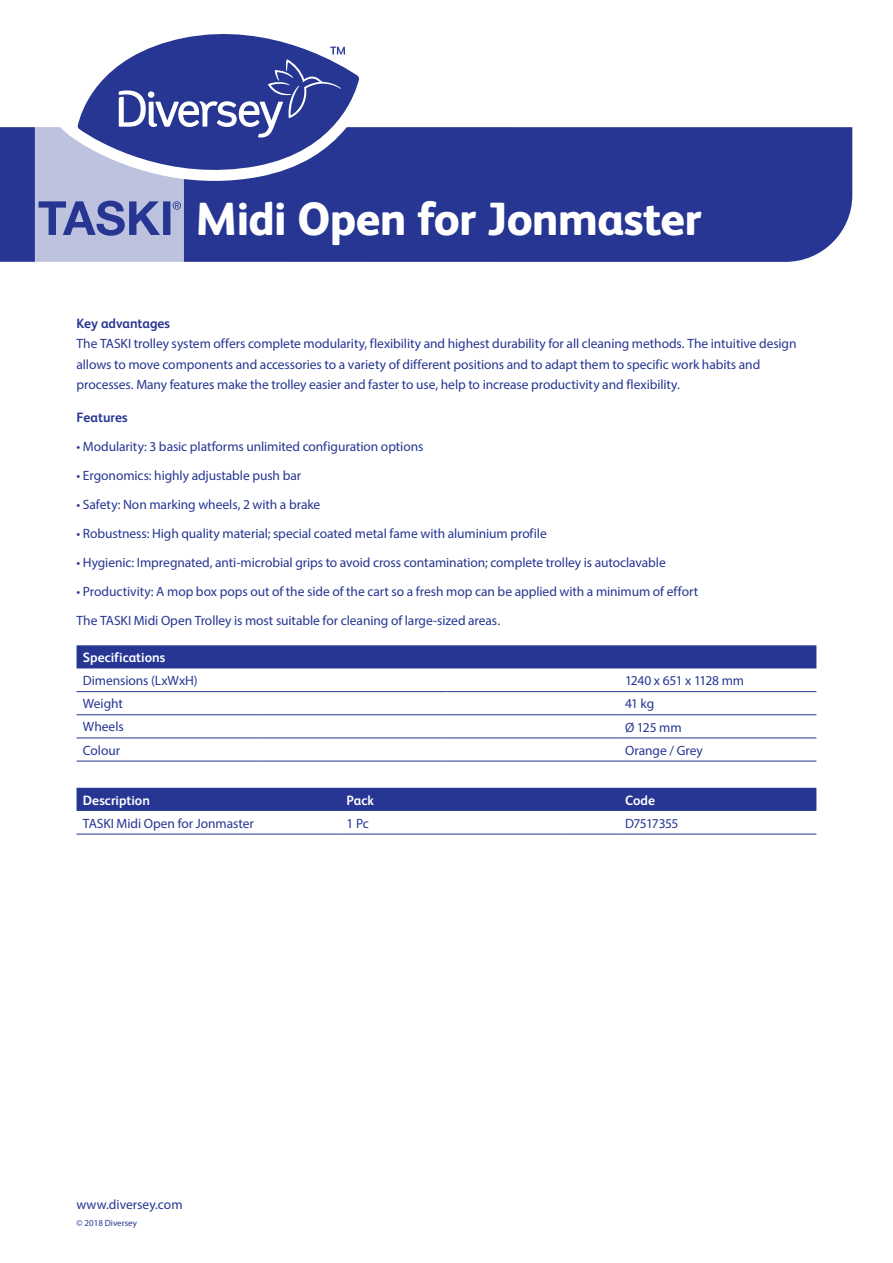
<style>
.page{position:relative;width:893px;height:1263px;background:#fff}
.page>*{position:absolute;margin:0;border:0;box-sizing:border-box;transform-origin:0 0}
.t1{font:800 46.5px "FS Albert Pro";letter-spacing:-.02em;color:#fff}
.Bullet_Text{font:13.5px "Myriad Pro";letter-spacing:-.005em;color:#263692}
.Maintext{font:13.5px "Myriad Pro";letter-spacing:-.005em;color:#263692}
.Table_Text{font:13.5px "Myriad Pro";letter-spacing:-.01em;color:#263692}
.Table_Subheads{font:700 13.5px "FS Albert Pro";color:#fff}
.Table_Text-2{font:13.5px "Myriad Pro";letter-spacing:-.035em;color:#263692}
.Maintext-2{font:700 13.5px "FS Albert Pro";letter-spacing:-.005em;color:#263692}
.Table_Text-3{font:13.5px "Myriad Pro";letter-spacing:-.04em;color:#263692}
.Subheads{font:700 13.5px "FS Albert Pro";letter-spacing:-.005em;color:#263692}
.t2{font:9px "Myriad Pro";color:#263692}
</style>
<div class="page">
<div style="left:0;top:127px;width:852px;height:135px;background:#263692"></div>
<div style="left:77px;top:645px;width:739px;height:23px;background:#263692"></div>
<hr style="left:77px;top:691px;width:184px;height:1px;background:#263692">
<hr style="left:261px;top:691px;width:185px;height:1px;background:#263692">
<hr style="left:446px;top:691px;width:173px;height:1px;background:#263692">
<hr style="left:619px;top:691px;width:197px;height:1px;background:#263692">
<hr style="left:77px;top:714px;width:184px;height:1px;background:#263692">
<hr style="left:261px;top:714px;width:185px;height:1px;background:#263692">
<hr style="left:446px;top:714px;width:173px;height:1px;background:#263692">
<hr style="left:619px;top:714px;width:197px;height:1px;background:#263692">
<hr style="left:77px;top:737px;width:184px;height:1px;background:#263692">
<hr style="left:261px;top:737px;width:185px;height:1px;background:#263692">
<hr style="left:446px;top:737px;width:173px;height:1px;background:#263692">
<hr style="left:619px;top:737px;width:197px;height:1px;background:#263692">
<hr style="left:77px;top:761px;width:184px;height:1px;background:#263692">
<hr style="left:261px;top:761px;width:185px;height:1px;background:#263692">
<hr style="left:446px;top:761px;width:173px;height:1px;background:#263692">
<hr style="left:619px;top:761px;width:197px;height:1px;background:#263692">
<div style="left:77px;top:788px;width:739px;height:23px;background:#263692"></div>
<hr style="left:77px;top:834px;width:263px;height:1px;background:#263692">
<hr style="left:340px;top:834px;width:222px;height:1px;background:#263692">
<hr style="left:562px;top:834px;width:57px;height:1px;background:#263692">
<hr style="left:619px;top:834px;width:197px;height:1px;background:#263692">
<svg style="left:359px;top:78px;width:15px;height:103px;fill:#263692"></svg>
<svg style="left:153px;top:34px;width:206px;height:148px"></svg>
<svg style="left:35px;top:47px;width:310px;height:215px"></svg>
<p class="t1" style="left:196px;top:183px;width:508px">Midi Open for Jonmaster</p>
<p class="Maintext-2" style="left:77px;top:314px;width:95px">Key advantages</p>
<p class="Maintext" style="left:77px;top:335px;width:721px">The TASKI trolley system offers complete modularity, flexibility and highest durability for all cleaning methods. The intuitive design</p>
<p class="Maintext" style="left:77px;top:356px;width:685px">allows to move components and accessories to a variety of different positions and to adapt them to specific work habits and</p>
<p class="Maintext" style="left:77px;top:376px;width:605px">processes. Many features make the trolley easier and faster to use, help to increase productivity and flexibility.</p>
<p class="Subheads" style="left:77px;top:408px;width:53px">Features</p>
<p class="Bullet_Text" style="left:77px;top:438px;width:348px">• Modularity: 3 basic platforms unlimited configuration options</p>
<p class="Bullet_Text" style="left:77px;top:467px;width:226px">• Ergonomics: highly adjustable push bar</p>
<p class="Bullet_Text" style="left:77px;top:496px;width:245px">• Safety: Non marking wheels, 2 with a brake</p>
<p class="Bullet_Text" style="left:77px;top:525px;width:472px">• Robustness: High quality material; special coated metal fame with aluminium profile</p>
<p class="Bullet_Text" style="left:77px;top:554px;width:591px">• Hygienic: Impregnated, anti-microbial grips to avoid cross contamination; complete trolley is autoclavable</p>
<p class="Bullet_Text" style="left:77px;top:583px;width:623px">• Productivity: A mop box pops out of the side of the cart so a fresh mop can be applied with a minimum of effort</p>
<p class="Bullet_Text" style="left:77px;top:612px;width:425px">The TASKI Midi Open Trolley is most suitable for cleaning of large-sized areas.</p>
<p class="Table_Subheads" style="left:83px;top:648px;width:84px">Specifications</p>
<p class="Table_Text" style="left:83px;top:672px;width:116px">Dimensions (LxWxH)</p>
<p class="Table_Text-2" style="left:625px;top:672px;width:120px">1240 x 651 x 1128 mm</p>
<p class="Table_Text" style="left:83px;top:695px;width:42px">Weight</p>
<p class="Table_Text" style="left:625px;top:695px;width:31px">41 kg</p>
<p class="Table_Text" style="left:83px;top:718px;width:42px">Wheels</p>
<p class="Table_Text" style="left:625px;top:719px;width:58px">Ø 125 mm</p>
<p class="Table_Text" style="left:83px;top:742px;width:39px">Colour</p>
<p class="Table_Text" style="left:625px;top:742px;width:79px">Orange / Grey</p>
<p class="Table_Subheads" style="left:83px;top:790px;width:69px">Description</p>
<p class="Table_Subheads" style="left:347px;top:790px;width:29px">Pack</p>
<p class="Table_Subheads" style="left:625px;top:790px;width:31px">Code</p>
<p class="Table_Text" style="left:83px;top:815px;width:173px">TASKI Midi Open for Jonmaster</p>
<p class="Table_Text" style="left:347px;top:815px;width:24px">1 Pc</p>
<p class="Table_Text-3" style="left:625px;top:815px;width:55px">D7517355</p>
<p class="Maintext" style="left:77px;top:1196px;width:108px">www.diversey.com</p>
<p class="t2" style="left:77px;top:1218px;width:62px">© 2018 Diversey</p>
</div>
